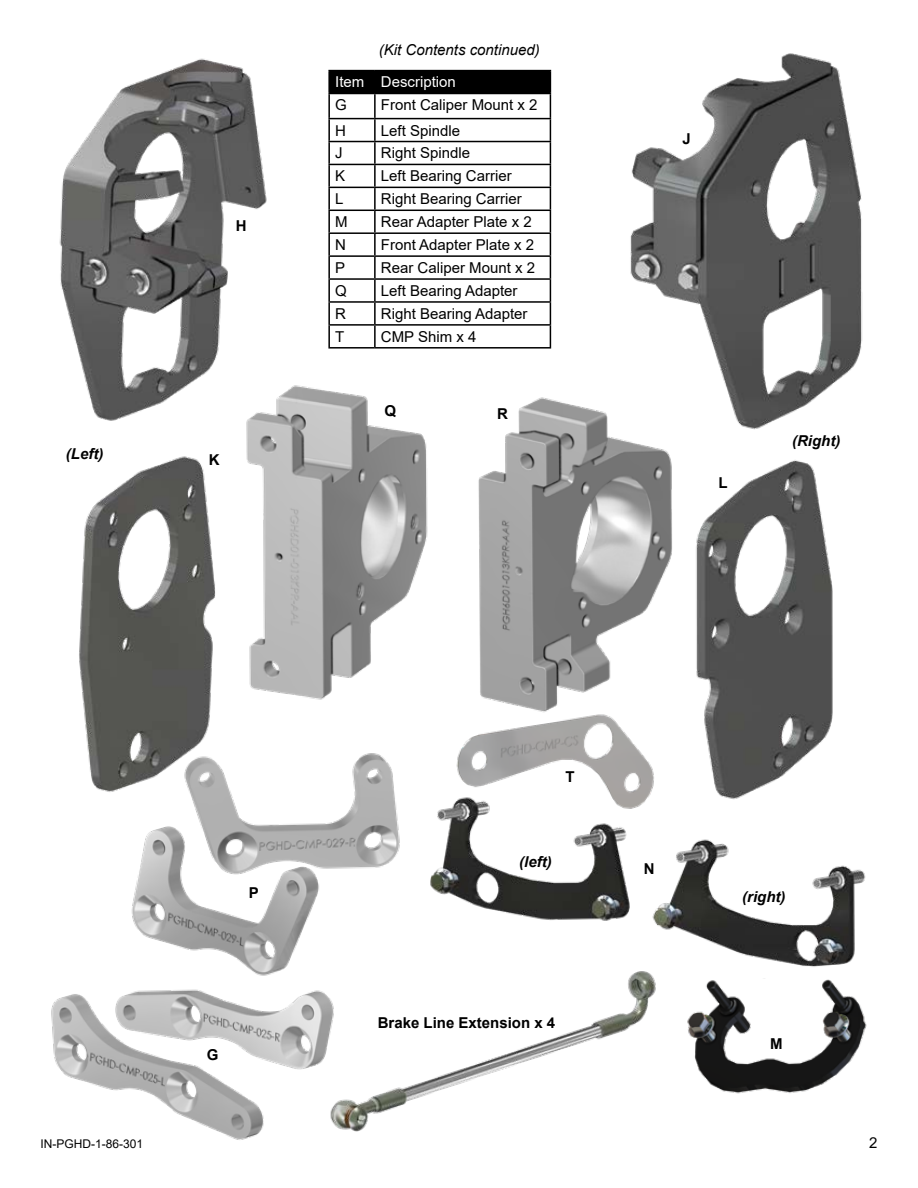
<style>
.page{position:relative;width:918px;height:1188px;background:#fff}
.page>*{position:absolute;margin:0;border:0;box-sizing:border-box;transform-origin:0 0}
.t1{font:15px "Arial";color:#000}
.t2{font:700 15px "Arial";color:#000}
.t3{font:italic 700 15px "Arial";color:#000}
.t4{font:italic 15px "Arial";color:#000}
.t5{font:15px "Arial";color:#fff}
.t6{font:12px "Arial";color:#000}
</style>
<div class="page">
<img style="left:630px;top:53px;width:233px;height:738px">
<img style="left:59px;top:58px;width:208px;height:734px">
<hr style="left:328px;top:94px;width:2px;height:24px;background:#000">
<hr style="left:328px;top:118px;width:47px;height:1px;background:#000">
<hr style="left:328px;top:119px;width:2px;height:22px;background:#000">
<hr style="left:328px;top:141px;width:47px;height:1px;background:#000">
<hr style="left:328px;top:142px;width:2px;height:22px;background:#000">
<hr style="left:328px;top:164px;width:47px;height:1px;background:#000">
<hr style="left:328px;top:165px;width:2px;height:22px;background:#000">
<hr style="left:328px;top:187px;width:47px;height:1px;background:#000">
<hr style="left:328px;top:188px;width:2px;height:22px;background:#000">
<hr style="left:328px;top:210px;width:47px;height:1px;background:#000">
<hr style="left:328px;top:211px;width:2px;height:21px;background:#000">
<hr style="left:328px;top:232px;width:47px;height:2px;background:#000">
<hr style="left:328px;top:234px;width:2px;height:21px;background:#000">
<hr style="left:328px;top:255px;width:47px;height:2px;background:#000">
<hr style="left:328px;top:257px;width:2px;height:21px;background:#000">
<hr style="left:328px;top:278px;width:47px;height:2px;background:#000">
<hr style="left:328px;top:280px;width:2px;height:21px;background:#000">
<hr style="left:328px;top:301px;width:47px;height:2px;background:#000">
<hr style="left:328px;top:303px;width:2px;height:21px;background:#000">
<hr style="left:328px;top:324px;width:47px;height:2px;background:#000">
<hr style="left:328px;top:326px;width:2px;height:21px;background:#000">
<hr style="left:328px;top:347px;width:47px;height:2px;background:#000">
<hr style="left:375px;top:347px;width:176px;height:2px;background:#000">
<hr style="left:328px;top:70px;width:47px;height:1px;background:#000">
<hr style="left:328px;top:71px;width:2px;height:22px;background:#000">
<hr style="left:375px;top:70px;width:176px;height:1px;background:#000">
<svg style="left:329px;top:71px;width:222px;height:276px"></svg>
<hr style="left:328px;top:93px;width:47px;height:1px;background:#000">
<hr style="left:375px;top:93px;width:176px;height:1px;background:#000">
<img style="left:687px;top:991px;width:180px;height:103px">
<img style="left:51px;top:989px;width:271px;height:151px">
<img style="left:129px;top:748px;width:271px;height:228px">
<img style="left:322px;top:957px;width:334px;height:175px">
<img style="left:456px;top:721px;width:201px;height:70px">
<img style="left:217px;top:378px;width:469px;height:343px">
<img style="left:418px;top:791px;width:448px;height:200px">
<p class="t3" style="left:66px;top:444px;width:39px">(Left)</p>
<p class="t2" style="left:236px;top:215px;width:12px">H</p>
<p class="t2" style="left:209px;top:449px;width:12px">K</p>
<p class="t4" style="left:379px;top:40px;width:162px">(Kit Contents continued)</p>
<p class="t5" style="left:335px;top:72px;width:122px">Item Description</p>
<p class="t1" style="left:335px;top:95px;width:13px">G</p>
<p class="t1" style="left:381px;top:95px;width:158px">Front Caliper Mount x 2</p>
<p class="t1" style="left:335px;top:120px;width:12px">H</p>
<p class="t1" style="left:381px;top:120px;width:81px">Left Spindle</p>
<p class="t1" style="left:335px;top:143px;width:9px">J</p>
<p class="t1" style="left:381px;top:143px;width:91px">Right Spindle</p>
<p class="t1" style="left:335px;top:166px;width:12px">K</p>
<p class="t1" style="left:381px;top:166px;width:132px">Left Bearing Carrier</p>
<p class="t1" style="left:335px;top:189px;width:10px">L</p>
<p class="t1" style="left:381px;top:189px;width:142px">Right Bearing Carrier</p>
<p class="t1" style="left:335px;top:212px;width:14px">M</p>
<p class="t1" style="left:381px;top:212px;width:152px">Rear Adapter Plate x 2</p>
<p class="t1" style="left:335px;top:235px;width:12px">N</p>
<p class="t1" style="left:381px;top:235px;width:155px">Front Adapter Plate x 2</p>
<p class="t1" style="left:335px;top:257px;width:12px">P</p>
<p class="t1" style="left:381px;top:257px;width:156px">Rear Caliper Mount x 2</p>
<p class="t1" style="left:335px;top:280px;width:13px">Q</p>
<p class="t1" style="left:381px;top:280px;width:138px">Left Bearing Adapter</p>
<p class="t1" style="left:335px;top:303px;width:12px">R</p>
<p class="t1" style="left:381px;top:303px;width:148px">Right Bearing Adapter</p>
<p class="t1" style="left:335px;top:326px;width:11px">T</p>
<p class="t1" style="left:381px;top:326px;width:97px">CMP Shim x 4</p>
<p class="t2" style="left:384px;top:400px;width:13px">Q</p>
<p class="t2" style="left:497px;top:403px;width:12px">R</p>
<p class="t2" style="left:683px;top:128px;width:10px">J</p>
<p class="t2" style="left:719px;top:473px;width:11px">L</p>
<p class="t3" style="left:792px;top:430px;width:50px">(Right)</p>
<p class="t2" style="left:249px;top:882px;width:12px">P</p>
<p class="t2" style="left:207px;top:1044px;width:13px">G</p>
<p class="t2" style="left:565px;top:766px;width:11px">T</p>
<p class="t3" style="left:519px;top:852px;width:34px">(left)</p>
<p class="t2" style="left:378px;top:1012px;width:179px">Brake Line Extension x 4</p>
<p class="t2" style="left:644px;top:859px;width:12px">N</p>
<p class="t3" style="left:742px;top:887px;width:45px">(right)</p>
<p class="t2" style="left:770px;top:1033px;width:14px">M</p>
<p class="t6" style="left:40px;top:1135px;width:104px">IN-PGHD-1-86-301</p>
<p class="t1" style="left:869px;top:1132px;width:10px">2</p>
</div>
